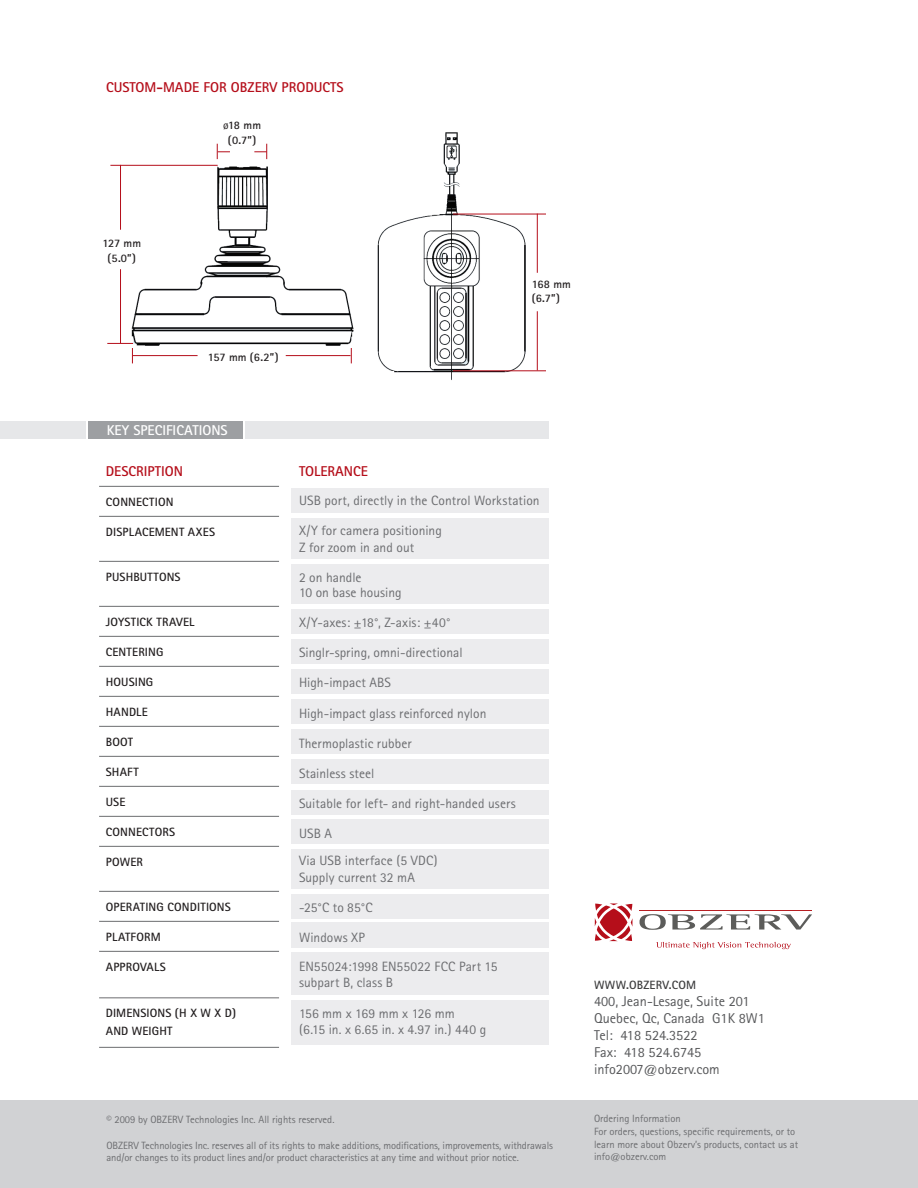
<style>
.page{position:relative;width:918px;height:1188px;background:#fff}
.page>*{position:absolute;margin:0;border:0;box-sizing:border-box;transform-origin:0 0}
.t1{font:14.25px/17.1px "Rotis Sans Serif";color:#57585a}
.t2{font:700 14.25px "Rotis Sans Serif";color:#b50e1a}
.t3{font:700 14.25px "Rotis Sans Serif";color:#fff}
.t4{font:13.5px/16.5px "Rotis Sans Serif";letter-spacing:.005em;color:#6c6d70}
.t5{font:700 12px/18px "Rotis Sans Serif";letter-spacing:.015em;color:#231f20}
.t6{font:700 12px "Rotis Sans Serif";letter-spacing:.02em;color:#3e3e3f}
.t7{font:700 11.55px/14.5px "Rotis Sans Serif";letter-spacing:-.04em;color:#231f20;text-align:center}
.t8{font:10.5px/12.6px "Rotis Sans Serif";letter-spacing:-.01em;color:#6c6d70}
.s1{font-weight:400}
</style>
<div class="page">
<img style="left:107px;top:132px;width:431px;height:248px">
<svg style="left:351px;top:348px;width:1px;height:15px"></svg>
<hr style="left:133px;top:355px;width:65px;height:1px;background:#b50e1a">
<hr style="left:286px;top:355px;width:65px;height:1px;background:#b50e1a">
<svg style="left:217px;top:144px;width:13px;height:15px"></svg>
<svg style="left:254px;top:144px;width:13px;height:15px"></svg>
<svg style="left:107px;top:343px;width:26px;height:20px"></svg>
<hr style="left:110px;top:165px;width:108px;height:1px;background:#b50e1a">
<hr style="left:453px;top:214px;width:93px;height:1px;background:#b50e1a">
<hr style="left:453px;top:370px;width:93px;height:1px;background:#b50e1a">
<hr style="left:120px;top:165px;width:1px;height:65px;background:#b50e1a">
<hr style="left:537px;top:214px;width:1px;height:59px;background:#b50e1a">
<hr style="left:537px;top:311px;width:1px;height:59px;background:#b50e1a">
<hr style="left:120px;top:269px;width:1px;height:74px;background:#b50e1a">
<div style="left:0;top:1100px;width:918px;height:88px;background:#d1d2d4"></div>
<svg style="left:595px;top:903px;width:38px;height:38px"></svg>
<svg style="left:640px;top:914px;width:172px;height:16px"></svg>
<hr style="left:640px;top:910px;width:172px;height:1px;background:#b71f23">
<svg style="left:656px;top:942px;width:135px;height:7px"></svg>
<div style="left:89px;top:422px;width:154px;height:17px;background:#9d9fa2"></div>
<div style="left:0;top:422px;width:86px;height:17px;background:#e6e7e9"></div>
<div style="left:245px;top:422px;width:304px;height:17px;background:#e6e7e9"></div>
<div style="left:292px;top:518px;width:257px;height:41px;background:#ececee"></div>
<div style="left:292px;top:564px;width:257px;height:39px;background:#ececee"></div>
<div style="left:292px;top:849px;width:257px;height:40px;background:#ececee"></div>
<div style="left:292px;top:952px;width:257px;height:43px;background:#ececee"></div>
<div style="left:292px;top:1000px;width:257px;height:45px;background:#ececee"></div>
<div style="left:292px;top:488px;width:257px;height:25px;background:#ececee"></div>
<div style="left:292px;top:609px;width:257px;height:25px;background:#ececee"></div>
<div style="left:292px;top:639px;width:257px;height:25px;background:#ececee"></div>
<div style="left:292px;top:760px;width:257px;height:24px;background:#ececee"></div>
<div style="left:292px;top:923px;width:257px;height:25px;background:#ececee"></div>
<div style="left:292px;top:669px;width:257px;height:24px;background:#ececee"></div>
<div style="left:292px;top:790px;width:257px;height:24px;background:#ececee"></div>
<div style="left:292px;top:699px;width:257px;height:24px;background:#ececee"></div>
<div style="left:292px;top:820px;width:257px;height:24px;background:#ececee"></div>
<div style="left:292px;top:729px;width:257px;height:25px;background:#ececee"></div>
<div style="left:292px;top:894px;width:257px;height:24px;background:#ececee"></div>
<hr style="left:99px;top:486px;width:180px;height:1px;background:#6c6d70">
<hr style="left:99px;top:516px;width:180px;height:1px;background:#6c6d70">
<hr style="left:99px;top:561px;width:180px;height:1px;background:#6c6d70">
<hr style="left:99px;top:606px;width:180px;height:1px;background:#6c6d70">
<hr style="left:99px;top:636px;width:180px;height:1px;background:#6c6d70">
<hr style="left:99px;top:666px;width:180px;height:1px;background:#6c6d70">
<hr style="left:99px;top:696px;width:180px;height:1px;background:#6c6d70">
<hr style="left:99px;top:726px;width:180px;height:1px;background:#6c6d70">
<hr style="left:99px;top:756px;width:180px;height:1px;background:#6c6d70">
<hr style="left:99px;top:786px;width:180px;height:1px;background:#6c6d70">
<hr style="left:99px;top:816px;width:180px;height:1px;background:#6c6d70">
<hr style="left:99px;top:846px;width:180px;height:1px;background:#6c6d70">
<hr style="left:99px;top:891px;width:180px;height:1px;background:#6c6d70">
<hr style="left:99px;top:921px;width:180px;height:1px;background:#6c6d70">
<hr style="left:99px;top:951px;width:180px;height:1px;background:#6c6d70">
<hr style="left:99px;top:998px;width:180px;height:1px;background:#6c6d70">
<hr style="left:99px;top:1047px;width:180px;height:1px;background:#6c6d70">
<p class="t2" style="left:106px;top:79px;width:239px">CUSTOM-MADE FOR OBZERV PRODUCTS</p>
<p class="t7" style="left:223px;top:118px;width:40px"><span class="s1">ø</span>18 MM (0.7”)</p>
<p class="t7" style="left:102px;top:236px;width:40px">127 MM (5.0”)</p>
<p class="t7" style="left:208px;top:350px;width:72px">157 MM (6.2”)</p>
<p class="t7" style="left:532px;top:277px;width:41px;text-align:left">168 MM (6.7”)</p>
<p class="t3" style="left:107px;top:422px;width:123px">KEY SPECIFICATION S</p>
<p class="t2" style="left:106px;top:462px;width:69px">DESCRIPTION</p>
<p class="t5" style="left:106px;top:492px;width:9px">CONN</p>
<p class="t5" style="left:136px;top:492px;width:30px">ECTION</p>
<p class="t5" style="left:106px;top:522px;width:111px">DISPLACEMENT AXES</p>
<p class="t5" style="left:106px;top:567px;width:76px">PUSHBUTTONS</p>
<p class="t5" style="left:106px;top:612px;width:90px">JOYSTICK TRAVEL</p>
<p class="t5" style="left:106px;top:642px;width:59px">CENTERING</p>
<p class="t5" style="left:106px;top:672px;width:49px">HOUSING</p>
<p class="t5" style="left:106px;top:702px;width:9px">HAN</p>
<p class="t5" style="left:129px;top:702px;width:20px">DLE</p>
<p class="t5" style="left:106px;top:732px;width:29px">BOOT</p>
<p class="t5" style="left:106px;top:762px;width:34px">SHAFT</p>
<p class="t5" style="left:106px;top:792px;width:21px">USE</p>
<p class="t5" style="left:106px;top:822px;width:9px">CONN</p>
<p class="t5" style="left:136px;top:822px;width:41px">ECTORS</p>
<p class="t5" style="left:106px;top:852px;width:39px">POWER</p>
<p class="t5" style="left:106px;top:897px;width:127px">OPERATING CON DITIONS</p>
<p class="t5" style="left:106px;top:927px;width:56px">PLATFO RM</p>
<p class="t5" style="left:106px;top:957px;width:61px">APPROVALS</p>
<p class="t5" style="left:106px;top:1004px;width:132px">DIMENSIONS (H X W X D)<br>AN D WEIGHT</p>
<p class="t2" style="left:299px;top:462px;width:70px">TOLERAN CE</p>
<p class="t4" style="left:299px;top:492px;width:242px">USB port, directly in the Control Workstation</p>
<p class="t4" style="left:299px;top:522px;width:144px">X/Y for camera positioning<br>Z for zoom in and out</p>
<p class="t4" style="left:299px;top:570px;width:104px;line-height:15px">2 on handle<br>10 on base housing</p>
<p class="t4" style="left:299px;top:614px;width:153px">X/Y-axes: ±18°, Z-axis: ±40°</p>
<p class="t4" style="left:299px;top:644px;width:165px">Singlr-spring, omni-directional</p>
<p class="t4" style="left:299px;top:675px;width:93px">High-impact ABS</p>
<p class="t4" style="left:299px;top:705px;width:189px">High-impact glass reinforced nylon</p>
<p class="t4" style="left:299px;top:735px;width:114px">Thermoplastic rubber</p>
<p class="t4" style="left:299px;top:765px;width:77px">Stainless steel</p>
<p class="t4" style="left:299px;top:795px;width:218px">Suitable for left- and right-handed users</p>
<p class="t4" style="left:299px;top:820px;width:140px;line-height:26.8px">USB A<br>Via USB interface (5 VDC)</p>
<p class="t4" style="left:299px;top:869px;width:117px">Supply current 32 mA</p>
<p class="t4" style="left:299px;top:899px;width:74px">-25°C to 85°C</p>
<p class="t4" style="left:299px;top:923px;width:200px;line-height:28.7px">Windows XP<br>EN55024:1998 EN55022 FCC Part 15</p>
<p class="t4" style="left:299px;top:974px;width:96px">subpart B, class B</p>
<p class="t4" style="left:299px;top:1005px;width:189px">156 mm x 169 mm x 126 mm<br>(6.15 in. x 6.65 in. x 4.97 in.) 440 g</p>
<p class="t8" style="left:106px;top:1113px;width:230px">© 2009 by OBZERV Technologies I nc. All rights reserved.</p>
<p class="t8" style="left:106px;top:1139px;width:448px">OBZERV Technologies I nc. reserves all of its rights to make additions, modifications, improvements, withdrawals and/or changes to its product lines and/or product characteristics at any time and without prior notice.</p>
<p class="t6" style="left:594px;top:977px;width:12px">WWW</p>
<p class="t6" style="left:626px;top:977px;width:72px">.OBZERV.COM</p>
<p class="t1" style="left:594px;top:992px;width:172px">400, Jean-Lesage, Suite 201<br>Quebec, Qc, Canada G1K 8W1<br>Tel: 418 524.3522<br>Fax: 418 524.6745 info2007@obzerv.com</p>
<p class="t8" style="left:594px;top:1113px;width:206px">Ordering I nformation<br>For orders, questions, specific requirements, or to learn more about Obzerv’s products, contact us at info@obzerv.com</p>
</div>
